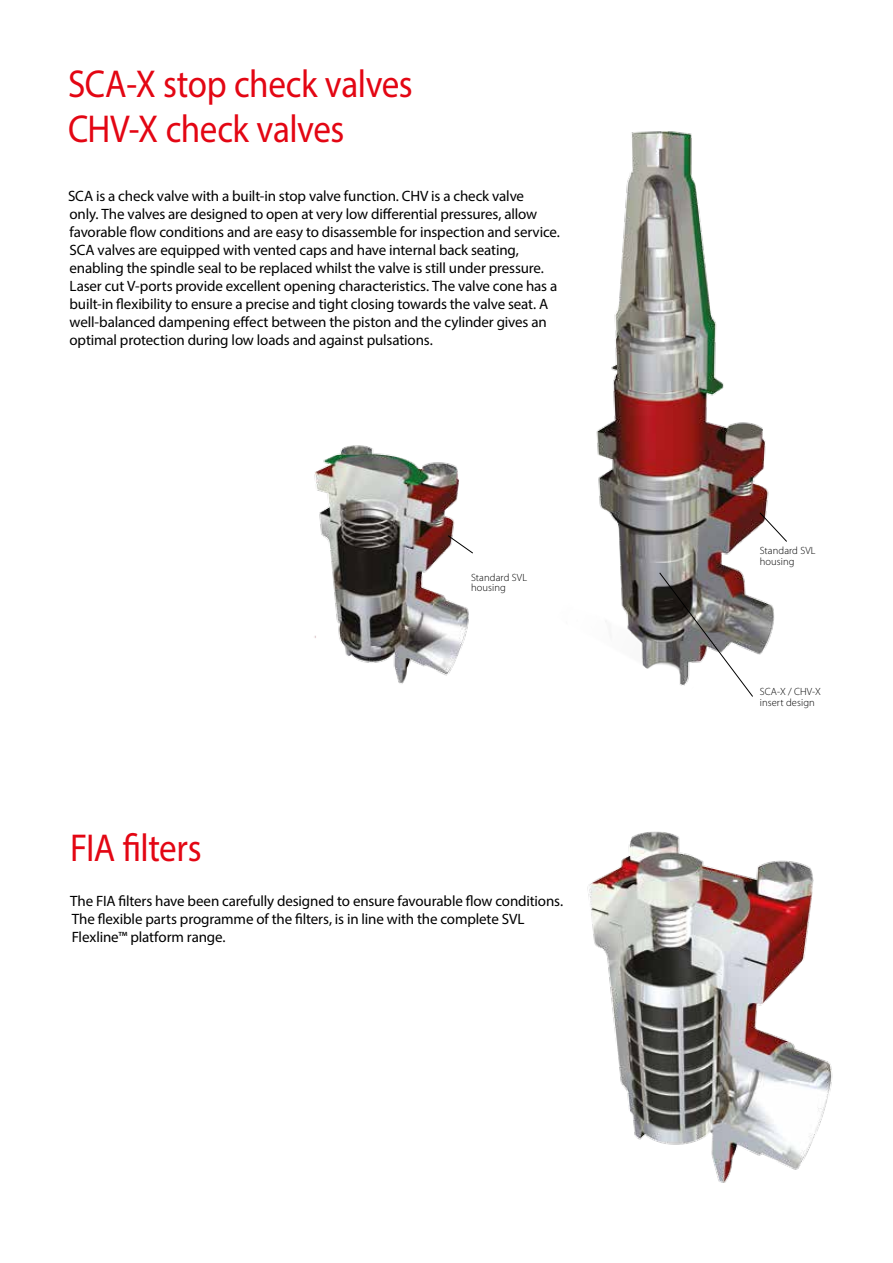
<style>
.page{position:relative;width:893px;height:1263px;background:#fff}
.page>*{position:absolute;margin:0;border:0;box-sizing:border-box;transform-origin:0 0}
.t1{font:39px/45px "Myriad Pro";letter-spacing:-.015em;color:#e30613;scale:.9 1}
.t2{font:15px/18px "Myriad Pro";letter-spacing:-.01em;color:#000}
.t3{font:300 10.5px/10.5px "Myriad Pro";letter-spacing:.01em;color:#000}
</style>
<div class="page">
<img style="left:587px;top:831px;width:246px;height:352px">
<img style="left:314px;top:445px;width:65px;height:218px">
<img style="left:379px;top:131px;width:395px;height:553px">
<svg style="left:659px;top:572px;width:94px;height:125px"></svg>
<svg style="left:760px;top:512px;width:27px;height:30px"></svg>
<svg style="left:448px;top:535px;width:25px;height:18px"></svg>
<h1 class="t1" style="left:68px;top:61px;width:385px">SCA-X stop check valves<br>CHV-X check valves</h1>
<p class="t2" style="left:68px;top:186px;width:493px">SCA is a check valve with a built-in stop valve function. CHV is a check valve<br>only. The valves are designed to open at very low differential pressures, allow favorable flow conditions and are easy to disassemble for inspection and service.<br>SCA valves are equipped with vented caps and have internal back seating, enabling the spindle seal to be replaced whilst the valve is still under pressure.<br>Laser cut V-ports provide excellent opening characteristics. The valve cone has a built-in flexibility to ensure a precise and tight closing towards the valve seat. A well-balanced dampening effect between the piston and the cylinder gives an optimal protection during low loads and against pulsations.</p>
<h1 class="t1" style="left:70px;top:824px;width:148px">FIA filters</h1>
<p class="t3" style="left:471px;top:572px;width:57px">Standard SVL housing</p>
<p class="t2" style="left:70px;top:891px;width:494px">The FIA filters have been carefully designed to ensure favourable flow conditions.<br>The flexible parts programme of the filters, is in line with the complete SVL<br>Flexline™ platform range.</p>
<p class="t3" style="left:760px;top:546px;width:57px">Standard SVL housing</p>
<p class="t3" style="left:760px;top:687px;width:63px">SCA-X / CHV-X insert design</p>
</div>
